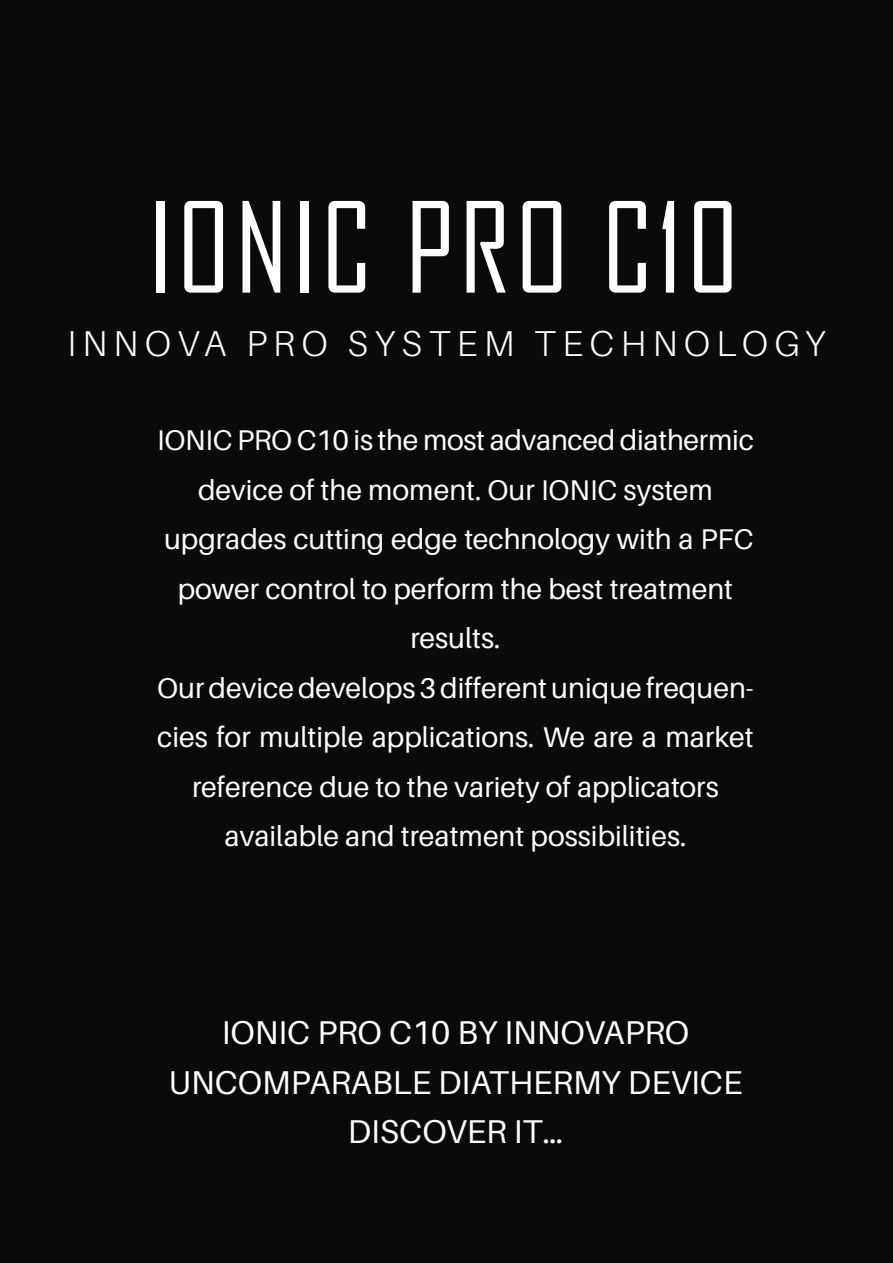
<style>
.page{position:relative;width:893px;height:1263px;background:#0c090d}
.page>*{position:absolute;margin:0;border:0;box-sizing:border-box;transform-origin:0 0}
.t1{font:120px "Agency FB";letter-spacing:.04em;color:#fff}
.t2{font:300 36px "Aileron";letter-spacing:.18em;color:#fff}
.t3{font:33px "Aileron";color:#fff}
.t4{font:28.5px/49.5px "Aileron";color:#fff;text-align:center}
</style>
<div class="page">
<p class="t1" style="left:148px;top:175px;width:592px">IONIC PRO C10</p>
<p class="t2" style="left:67px;top:324px;width:760px">INNOVA PRO SYSTEM TECHNOLOGY</p>
<p class="t4" style="left:157px;top:416px;width:598px">IONIC PRO C10 is the most advanced diathermic device of the moment. Our IONIC system</p>
<p class="t4" style="left:164px;top:515px;width:591px">upgrades cutting edge technology with a PFC power control to perform the best treatment</p>
<p class="t4" style="left:410px;top:614px;width:91px">results.</p>
<p class="t4" style="left:157px;top:664px;width:598px">Our device develops 3 different unique frequen&shy;cies for multiple applications. We are a market reference due to the variety of applicators</p>
<p class="t4" style="left:225px;top:812px;width:463px">available and treatment possibilities.</p>
<p class="t3" style="left:222px;top:1015px;width:469px">IONIC PRO C10 BY INNOVAPRO</p>
<p class="t3" style="left:169px;top:1064px;width:575px">UNCOMPARABLE DIATHERMY DEVICE</p>
<p class="t3" style="left:348px;top:1114px;width:217px">DISCOVER IT…</p>
</div>
